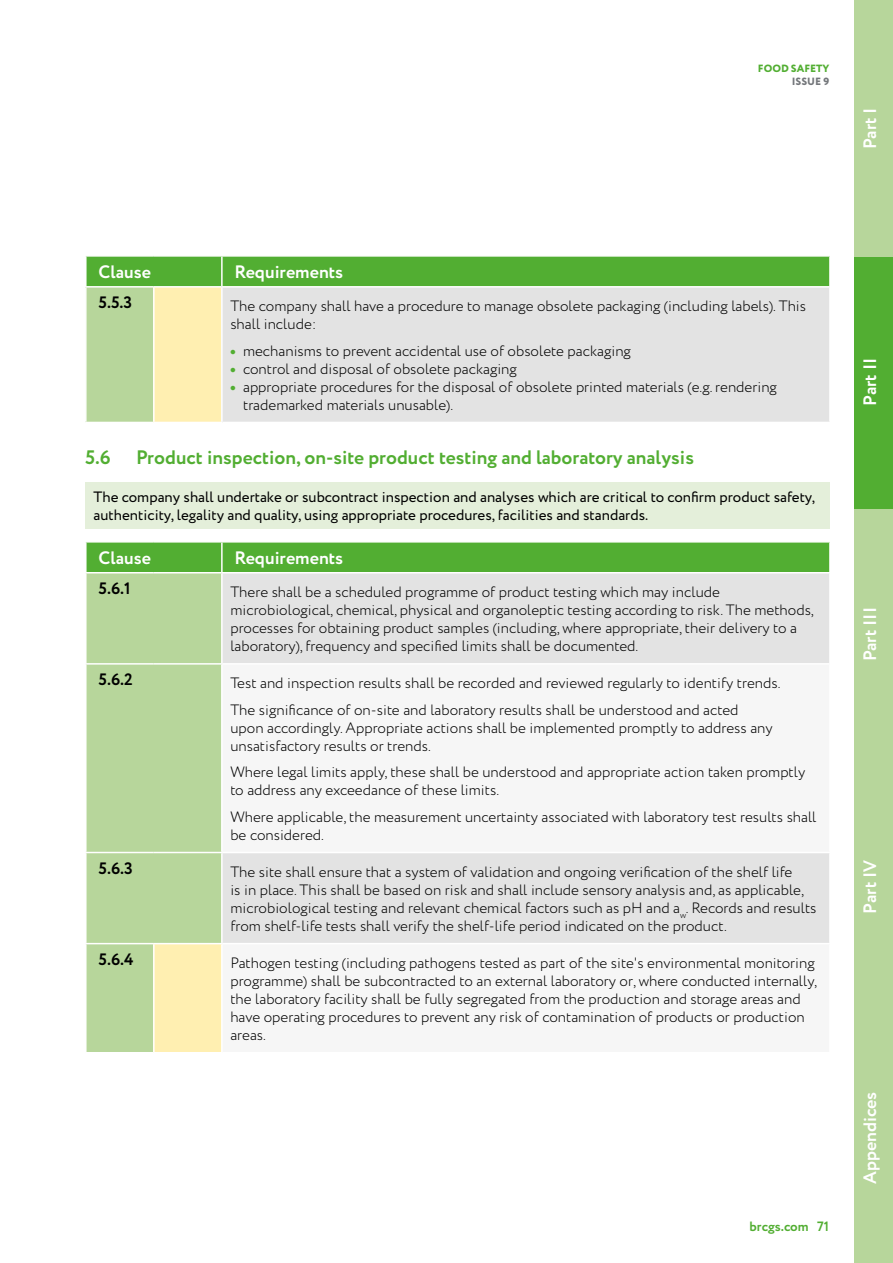
<style>
.page{position:relative;width:893px;height:1263px;background:#fff}
.page>*{position:absolute;margin:0;border:0;box-sizing:border-box;transform-origin:0 0}
.t1{font:700 19.5px "Circe";color:#52ae32}
.t2{font:700 18px "Circe";color:#fff}
.t3{font:700 16.5px "Circe";color:#000}
.t4{font:300 15px/18px "Circe";color:#000}
.t5{font:15px/18px "Circe";color:#000}
.t6{font:700 13.5px "Circe";color:#52ae32}
.t7{font:800 10.5px "Circe";color:#52ae32}
.t8{font:800 10.5px "Circe";color:#74777b}
.s1{font-weight:800;color:#52ae32}
</style>
<div class="page">
<div style="left:855px;top:509px;width:38px;height:252px;background:#b7d69b"></div>
<div style="left:855px;top:761px;width:38px;height:252px;background:#b7d69b"></div>
<div style="left:855px;top:1012px;width:38px;height:251px;background:#b7d69b"></div>
<div style="left:855px;top:256px;width:38px;height:252px;background:#52ae32"></div>
<div style="left:855px;top:0;width:38px;height:256px;background:#b7d69b"></div>
<div style="left:87px;top:257px;width:742px;height:29px;background:#52ae32"></div>
<div style="left:86px;top:287px;width:68px;height:135px;background:#b7d69b"></div>
<div style="left:154px;top:287px;width:68px;height:135px;background:#ffefb1"></div>
<div style="left:222px;top:287px;width:608px;height:135px;background:#e3e3e3"></div>
<hr style="left:221px;top:257px;width:2px;height:29px;background:#fff">
<hr style="left:85px;top:288px;width:2px;height:134px;background:#fff">
<hr style="left:153px;top:288px;width:2px;height:134px;background:#fff">
<hr style="left:221px;top:288px;width:2px;height:134px;background:#fff">
<hr style="left:829px;top:288px;width:2px;height:134px;background:#fff">
<hr style="left:85px;top:286px;width:69px;height:2px;background:#fff">
<hr style="left:154px;top:286px;width:68px;height:2px;background:#fff">
<hr style="left:222px;top:286px;width:609px;height:2px;background:#fff">
<div style="left:85px;top:482px;width:744px;height:46px;background:#e4efda"></div>
<div style="left:87px;top:543px;width:742px;height:29px;background:#52ae32"></div>
<div style="left:87px;top:573px;width:134px;height:479px;background:#b7d69b"></div>
<div style="left:223px;top:573px;width:606px;height:90px;background:#e3e3e3"></div>
<div style="left:223px;top:853px;width:606px;height:90px;background:#e3e3e3"></div>
<div style="left:154px;top:944px;width:68px;height:109px;background:#ffefb1"></div>
<hr style="left:221px;top:543px;width:2px;height:29px;background:#fff">
<hr style="left:153px;top:944px;width:2px;height:108px;background:#fff">
<hr style="left:221px;top:944px;width:2px;height:108px;background:#fff">
<hr style="left:154px;top:1052px;width:69px;height:1px;background:#fff">
<hr style="left:85px;top:663px;width:69px;height:2px;background:#fff">
<hr style="left:154px;top:663px;width:69px;height:2px;background:#fff">
<hr style="left:85px;top:852px;width:69px;height:1px;background:#fff">
<hr style="left:154px;top:852px;width:69px;height:1px;background:#fff">
<hr style="left:85px;top:943px;width:69px;height:1px;background:#fff">
<hr style="left:154px;top:943px;width:69px;height:1px;background:#fff">
<p class="t7" style="left:758px;top:61px;width:73px">FOOD SAFETY</p>
<p class="t8" style="left:792px;top:75px;width:39px">ISSUE 9</p>
<p class="t2" style="left:858px;top:149px;width:43px;rotate:-90deg">Part I</p>
<p class="t2" style="left:99px;top:260px;width:54px">Clause</p>
<p class="t2" style="left:235px;top:260px;width:110px">Requirements</p>
<p class="t3" style="left:99px;top:291px;width:35px">5.5.3</p>
<p class="t4" style="left:230px;top:297px;width:577px">The company shall have a procedure to manage obsolete packaging (including labels). This shall include:</p>
<p class="t4" style="left:230px;top:342px;width:402px"><span class="s1">•</span> mechanisms to prevent accidental use of obsolete packaging</p>
<p class="t4" style="left:230px;top:360px;width:288px"><span class="s1">•</span> control and disposal of obsolete packaging</p>
<p class="t4" style="left:243px;top:378px;width:535px;text-indent:-13px"><span class="s1">•</span> appropriate procedures for the disposal of obsolete printed materials (e.g. rendering trademarked materials unusable).</p>
<h1 class="t1" style="left:85px;top:444px;width:27px">5.6</h1>
<h1 class="t1" style="left:136px;top:444px;width:559px">Product inspection, on-site product testing and laboratory analysis</h1>
<p class="t5" style="left:94px;top:488px;width:723px">The company shall undertake or subcontract inspection and analyses which are critical to confirm product safety, authenticity, legality and quality, using appropriate procedures, facilities and standards.</p>
<p class="t2" style="left:99px;top:546px;width:54px">Clause</p>
<p class="t2" style="left:235px;top:546px;width:110px">Requirements</p>
<p class="t3" style="left:99px;top:577px;width:34px">5.6.1</p>
<p class="t4" style="left:230px;top:583px;width:585px">There shall be a scheduled programme of product testing which may include microbiological, chemical, physical and organoleptic testing according to risk. The methods, processes for obtaining product samples (including, where appropriate, their delivery to a laboratory), frequency and specified limits shall be documented.</p>
<p class="t3" style="left:99px;top:668px;width:36px">5.6.2</p>
<p class="t4" style="left:230px;top:670px;width:552px;line-height:26.5px">Test and inspection results shall be recorded and reviewed regularly to identify trends.<br>The significance of on-site and laboratory results shall be understood and acted</p>
<p class="t4" style="left:230px;top:719px;width:544px">upon accordingly. Appropriate actions shall be implemented promptly to address any unsatisfactory results or trends.</p>
<p class="t4" style="left:230px;top:763px;width:576px">Where legal limits apply, these shall be understood and appropriate action taken promptly to address any exceedance of these limits.</p>
<p class="t4" style="left:230px;top:808px;width:588px">Where applicable, the measurement uncertainty associated with laboratory test results shall be considered.</p>
<p class="t3" style="left:99px;top:857px;width:36px">5.6.3</p>
<p class="t4" style="left:230px;top:863px;width:588px">The site shall ensure that a system of validation and ongoing verification of the shelf life<br>is in place. This shall be based on risk and shall include sensory analysis and, as applicable, microbiological testing and relevant chemical factors such as pH and a<sub>w</sub>. Records and results from shelf-life tests shall verify the shelf-life period indicated on the product.</p>
<p class="t3" style="left:99px;top:948px;width:37px">5.6.4</p>
<p class="t4" style="left:230px;top:954px;width:588px">Pathogen testing (including pathogens tested as part of the site's environmental monitoring programme) shall be subcontracted to an external laboratory or, where conducted internally, the laboratory facility shall be fully segregated from the production and storage areas and have operating procedures to prevent any risk of contamination of products or production areas.</p>
<p class="t6" style="left:750px;top:1217px;width:81px">brcgs.com 71</p>
<p class="t2" style="left:858px;top:406px;width:49px;rotate:-90deg">Part II</p>
<p class="t2" style="left:858px;top:661px;width:56px;rotate:-90deg">Part III</p>
<p class="t2" style="left:858px;top:913px;width:55px;rotate:-90deg">Part IV</p>
<p class="t2" style="left:858px;top:1184px;width:94px;rotate:-90deg">Appendices</p>
</div>
